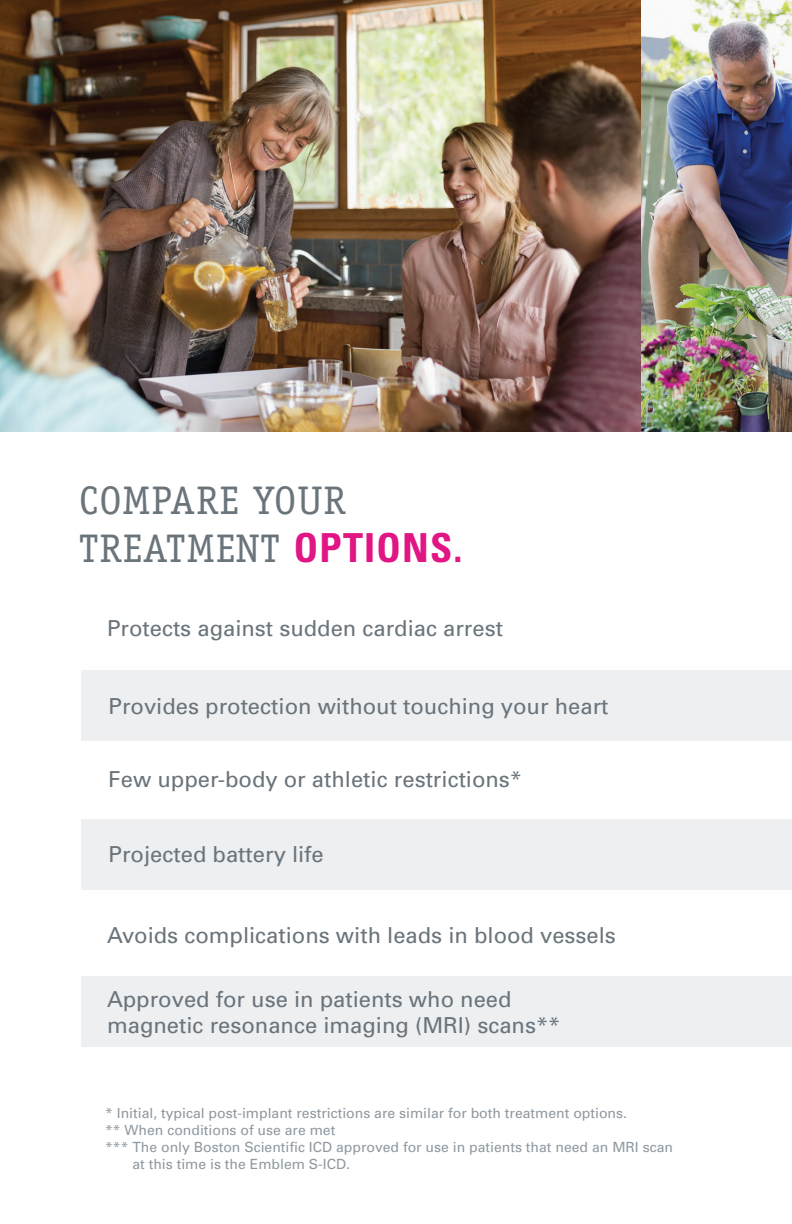
<style>
.page{position:relative;width:792px;height:1224px;background:#fff}
.page>*{position:absolute;margin:0;border:0;box-sizing:border-box;transform-origin:0 0}
.t1{font:40px/48px "Officina Serif";letter-spacing:.03em;color:#6a747b}
.t2{font:22px/26.4px "Univers";color:#6a747b}
.t3{font:14px "Univers";color:#8f99a1}
.s1{font-family:"Univers";font-weight:700;font-stretch:condensed;color:#e11584}
</style>
<div class="page">
<div style="left:81px;top:670px;width:711px;height:71px;background:#edeff1"></div>
<div style="left:81px;top:819px;width:711px;height:71px;background:#edeff1"></div>
<div style="left:81px;top:976px;width:711px;height:71px;background:#edeff1"></div>
<img style="left:0;top:0;width:641px;height:431px">
<img style="left:641px;top:0;width:151px;height:431px">
<h1 class="t1" style="left:79px;top:476px;width:385px">COMPARE YOUR<br>TREATMENT <span class="s1">OPTIONS.</span></h1>
<p class="t2" style="left:107px;top:615px;width:398px">Protects against sudden cardiac arrest</p>
<p class="t2" style="left:109px;top:693px;width:501px">Provides protection without touching your heart</p>
<p class="t2" style="left:109px;top:767px;width:415px">Few upper-body or athletic restrictions*</p>
<p class="t2" style="left:109px;top:841px;width:217px">Projected battery life</p>
<p class="t2" style="left:107px;top:922px;width:510px">Avoids complications with leads in blood vessels</p>
<p class="t2" style="left:107px;top:986px;width:455px">Approved for use in patients who need magnetic resonance imaging (MRI) scans**</p>
<p class="t3" style="left:105px;top:1105px;width:523px">* Initial, typical post-implant restrictions are similar for both treatment options.</p>
<p class="t3" style="left:105px;top:1122px;width:232px">** When conditions of use are met</p>
<p class="t3" style="left:105px;top:1139px;width:569px">*** The only Boston Scientific ICD approved for use in patients that need an MRI scan</p>
<p class="t3" style="left:132px;top:1156px;width:219px">at this time is the Emblem S-ICD.</p>
</div>
